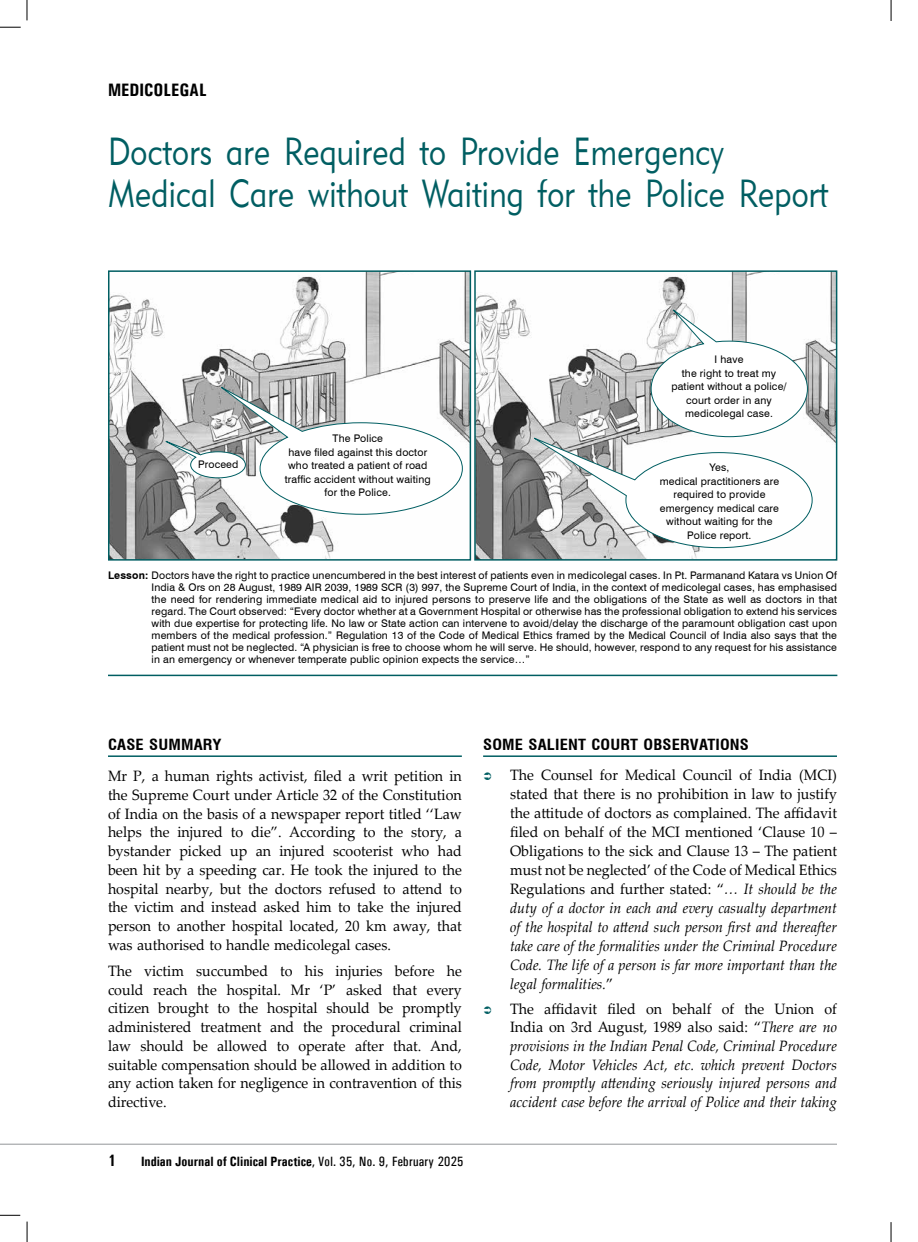
<style>
.page{position:relative;width:918px;height:1242px;background:#fff}
.page>*{position:absolute;margin:0;border:0;box-sizing:border-box;transform-origin:0 0}
.t1{font:39px/42px "Geometric 415 BT Lite A";letter-spacing:.01em;color:#005e62;scale:.8 1}
.t2{font:700 18px "Univers Condensed";color:#000}
.t3{font:700 16.5px "Univers Condensed";color:#000}
.t4{font:15px/18.8px "Palatino Linotype";color:#000;text-align:justify;scale:.95 1}
.t5{font:italic 15px/18.6px "Palatino Linotype";color:#000;text-align:justify;scale:.95 1}
.t6{font:700 condensed 15px "Swiss 721 BT";letter-spacing:.01em;color:#000;scale:1.1 1}
.t7{font:700 13.5px "Univers Condensed";color:#000}
.t8{font:10.5px/13.5px "Swiss 721 BT";letter-spacing:.015em;color:#000;text-align:center}
.s1{font-weight:700}
.s2{font-weight:400}
.s3{font-style:italic}
.s4{font-style:normal}
</style>
<div class="page">
<svg style="left:0;top:27px;width:21px;height:1px"></svg>
<svg style="left:27px;top:0;width:1px;height:20px"></svg>
<svg style="left:27px;top:1222px;width:1px;height:20px"></svg>
<svg style="left:0;top:1215px;width:20px;height:1px"></svg>
<svg style="left:891px;top:0;width:1px;height:21px"></svg>
<svg style="left:891px;top:1222px;width:1px;height:20px"></svg>
<hr style="left:0;top:1144px;width:837px;height:1px;background:#939598">
<hr style="left:483px;top:755px;width:354px;height:2px;background:#005e62">
<hr style="left:108px;top:755px;width:354px;height:2px;background:#005e62">
<hr style="left:108px;top:675px;width:729px;height:1px;background:#005e62">
<img style="left:111px;top:273px;width:357px;height:285px">
<div style="left:108px;top:270px;width:363px;height:291px;border:2px solid #005e62"></div>
<img style="left:477px;top:273px;width:357px;height:285px">
<div style="left:474px;top:270px;width:363px;height:291px;border:2px solid #005e62"></div>
<svg style="left:154px;top:382px;width:309px;height:133px"></svg>
<svg style="left:526px;top:305px;width:287px;height:243px"></svg>
<p class="t2" style="left:108px;top:79px;width:100px">Medicolegal</p>
<h1 class="t1" style="left:108px;top:129px;width:902px">Doctors are Required to Provide Emergency<br>Medical Care without Waiting for the Police Report</h1>
<p class="t8" style="left:198px;top:457px;width:42px">Proceed</p>
<p class="t8" style="left:285px;top:431px;width:147px">The Police<br>have filed against this doctor who treated a patient of road traffic accident without waiting for the Police.</p>
<p class="t8" style="left:671px;top:352px;width:117px">I have<br>the right to treat my patient without a police/ court order in any medicolegal case.</p>
<p class="t8" style="left:660px;top:460px;width:121px">Yes,<br>medical practitioners are required to provide emergency medical care without waiting for the<br>Police report.</p>
<p class="t8" style="left:152px;top:569px;width:687px;line-height:12px;text-align:justify;text-indent:-44px"><span class="s1">Lesson:</span> Doctors have the right to practice unencumbered in the best interest of patients even in medicolegal cases. In Pt. Parmanand Katara vs Union Of India &amp; Ors on 28 August, 1989 AIR 2039, 1989 SCR (3) 997, the Supreme Court of India, in the context of medicolegal cases, has emphasised the need for rendering immediate medical aid to injured persons to preserve life and the obligations of the State as well as doctors in that regard. The Court observed: “Every doctor whether at a Government Hospital or otherwise has the professional obligation to extend his services with due expertise for protecting life. No law or State action can intervene to avoid/delay the discharge of the paramount obligation cast upon members of the medical profession.” Regulation 13 of the Code of Medical Ethics framed by the Medical Council of India also says that the patient must not be neglected. “A physician is free to choose whom he will serve. He should, however, respond to any request for his assistance in an emergency or whenever temperate public opinion expects the service…”</p>
<p class="t6" style="left:108px;top:736px;width:105px">CASE SUMMARY</p>
<p class="t4" style="left:108px;top:766px;width:374px">Mr P, a human rights activist, filed a writ petition in the Supreme Court under Article 32 of the Constitution of India on the basis of a newspaper report titled ‘‘Law helps the injured to die”. According to the story, a bystander picked up an injured scooterist who had been hit by a speeding car. He took the injured to the hospital nearby, but the doctors refused to attend to the victim and instead asked him to take the injured person to another hospital located, 20 km away, that was authorised to handle medicolegal cases.</p>
<p class="t4" style="left:108px;top:961px;width:374px">The victim succumbed to his injuries before he could reach the hospital. Mr ‘P’ asked that every citizen brought to the hospital should be promptly administered treatment and the procedural criminal law should be allowed to operate after that. And, suitable compensation should be allowed in addition to any action taken for negligence in contravention of this directive.</p>
<p class="t3" style="left:108px;top:1151px;width:9px">1</p>
<p class="t7" style="left:141px;top:1153px;width:324px">Indian Journal of Clinical Practice<span class="s2">, Vol. 35, No. 9, February 2025</span></p>
<p class="t6" style="left:483px;top:736px;width:242px">SOME SALIENT COURT OBSERVATIONS</p>
<p class="t4" style="left:510px;top:765px;width:346px">The Counsel for Medical Council of India (MCI) stated that there is no prohibition in law to justify the attitude of doctors as complained. The affidavit filed on behalf of the MCI mentioned ‘Clause 10 – Obligations to the sick and Clause 13 – The patient must not be neglected’ of the Code of Medical Ethics Regulations and further stated: “<span class="s3">… It should be the duty of a doctor in each and every casualty department of the hospital to attend such person first and thereafter take care of the formalities under the Criminal Procedure Code. The life of a person is far more important than the legal formalities.</span>”</p>
<p class="t5" style="left:510px;top:999px;width:346px"><span class="s4">The affidavit filed on behalf of the Union of India on 3rd August, 1989 also said: “</span>There are no provisions in the Indian Penal Code, Criminal Procedure Code, Motor Vehicles Act, etc. which prevent Doctors from promptly attending seriously injured persons and accident case before the arrival of Police and their taking</p>
</div>
